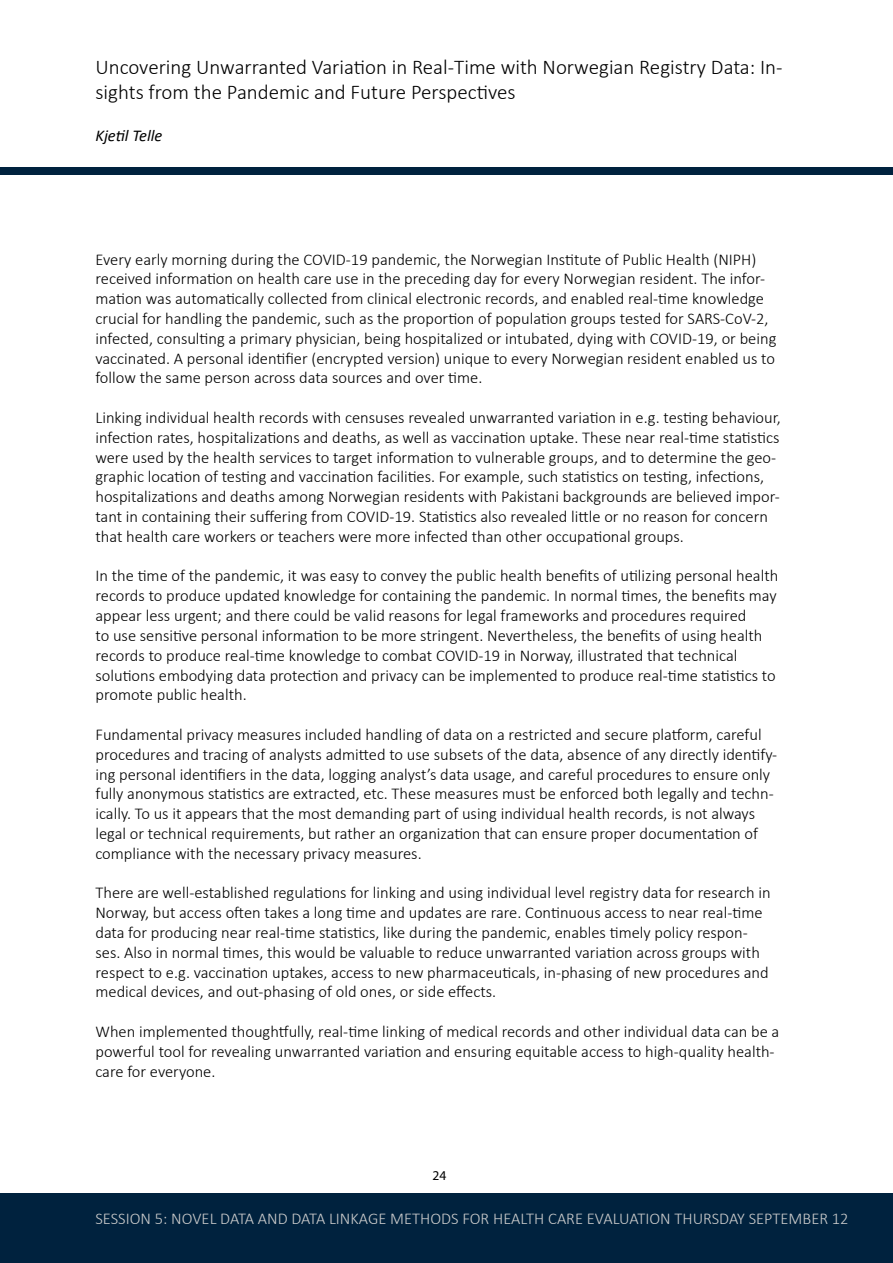
<style>
.page{position:relative;width:893px;height:1263px;background:#fff}
.page>*{position:absolute;margin:0;border:0;box-sizing:border-box;transform-origin:0 0}
.t1{font:300 21px/25.2px "Calibri";color:#000}
.t2{font:300 16.5px/19.8px "Calibri";color:#000}
.NSM_Brødtekst_uten_innrykk{font:300 16.5px "Calibri";color:#ccc}
.t3{font:italic 16.5px "Calibri";color:#000}
.t4{font:13.5px "Myriad Pro";color:#000}
</style>
<div class="page">
<div style="left:0;top:1193px;width:893px;height:70px;background:#00223e"></div>
<div style="left:0;top:167px;width:893px;height:8px;background:#00223e"></div>
<p class="t1" style="left:95px;top:54px;width:689px">Uncovering Unwarranted Variation in Real-Time with Norwegian Registry Data: In&shy;sights from the Pandemic and Future Perspectives</p>
<p class="t3" style="left:95px;top:124px;width:68px">Kjetil Telle</p>
<p class="t2" style="left:95px;top:249px;width:682px">Every early morning during the COVID-19 pandemic, the Norwegian Institute of Public Health (NIPH) received information on health care use in the preceding day for every Norwegian resident. The infor&shy;mation was automatically collected from clinical electronic records, and enabled real-time knowledge crucial for handling the pandemic, such as the proportion of population groups tested for SARS-CoV-2, infected, consulting a primary physician, being hospitalized or intubated, dying with COVID-19, or being vaccinated. A personal identifier (encrypted version) unique to every Norwegian resident enabled us to follow the same person across data sources and over time.</p>
<p class="t2" style="left:95px;top:407px;width:687px">Linking individual health records with censuses revealed unwarranted variation in e.g. testing behaviour, infection rates, hospitalizations and deaths, as well as vaccination uptake. These near real-time statistics were used by the health services to target information to vulnerable groups, and to determine the geo&shy;graphic location of testing and vaccination facilities. For example, such statistics on testing, infections, hospitalizations and deaths among Norwegian residents with Pakistani backgrounds are believed impor&shy;tant in containing their suffering from COVID-19. Statistics also revealed little or no reason for concern that health care workers or teachers were more infected than other occupational groups.</p>
<p class="t2" style="left:95px;top:566px;width:684px">In the time of the pandemic, it was easy to convey the public health benefits of utilizing personal health records to produce updated knowledge for containing the pandemic. In normal times, the benefits may appear less urgent; and there could be valid reasons for legal frameworks and procedures required<br>to use sensitive personal information to be more stringent. Nevertheless, the benefits of using health records to produce real-time knowledge to combat COVID-19 in Norway, illustrated that technical solutions embodying data protection and privacy can be implemented to produce real-time statistics to promote public health.</p>
<p class="t2" style="left:95px;top:724px;width:683px">Fundamental privacy measures included handling of data on a restricted and secure platform, careful procedures and tracing of analysts admitted to use subsets of the data, absence of any directly identify&shy;ing personal identifiers in the data, logging analyst’s data usage, and careful procedures to ensure only fully anonymous statistics are extracted, etc. These measures must be enforced both legally and techn&shy;ically. To us it appears that the most demanding part of using individual health records, is not always legal or technical requirements, but rather an organization that can ensure proper documentation of compliance with the necessary privacy measures.</p>
<p class="t2" style="left:95px;top:883px;width:677px">There are well-established regulations for linking and using individual level registry data for research in Norway, but access often takes a long time and updates are rare. Continuous access to near real-time data for producing near real-time statistics, like during the pandemic, enables timely policy respon&shy;ses. Also in normal times, this would be valuable to reduce unwarranted variation across groups with respect to e.g. vaccination uptakes, access to new pharmaceuticals, in-phasing of new procedures and medical devices, and out-phasing of old ones, or side effects.</p>
<p class="t2" style="left:95px;top:1021px;width:685px">When implemented thoughtfully, real-time linking of medical records and other individual data can be a powerful tool for revealing unwarranted variation and ensuring equitable access to high-quality health&shy;care for everyone.</p>
<p class="t4" style="left:433px;top:1167px;width:15px">24</p>
<p class="NSM_Brødtekst_uten_innrykk" style="left:95px;top:1208px;width:755px">SESSION 5: NOVEL DATA AND DATA LINKAGE METHODS FOR HEALTH CARE EVALUATION THURSDAY SEPTEMBER 12</p>
</div>
